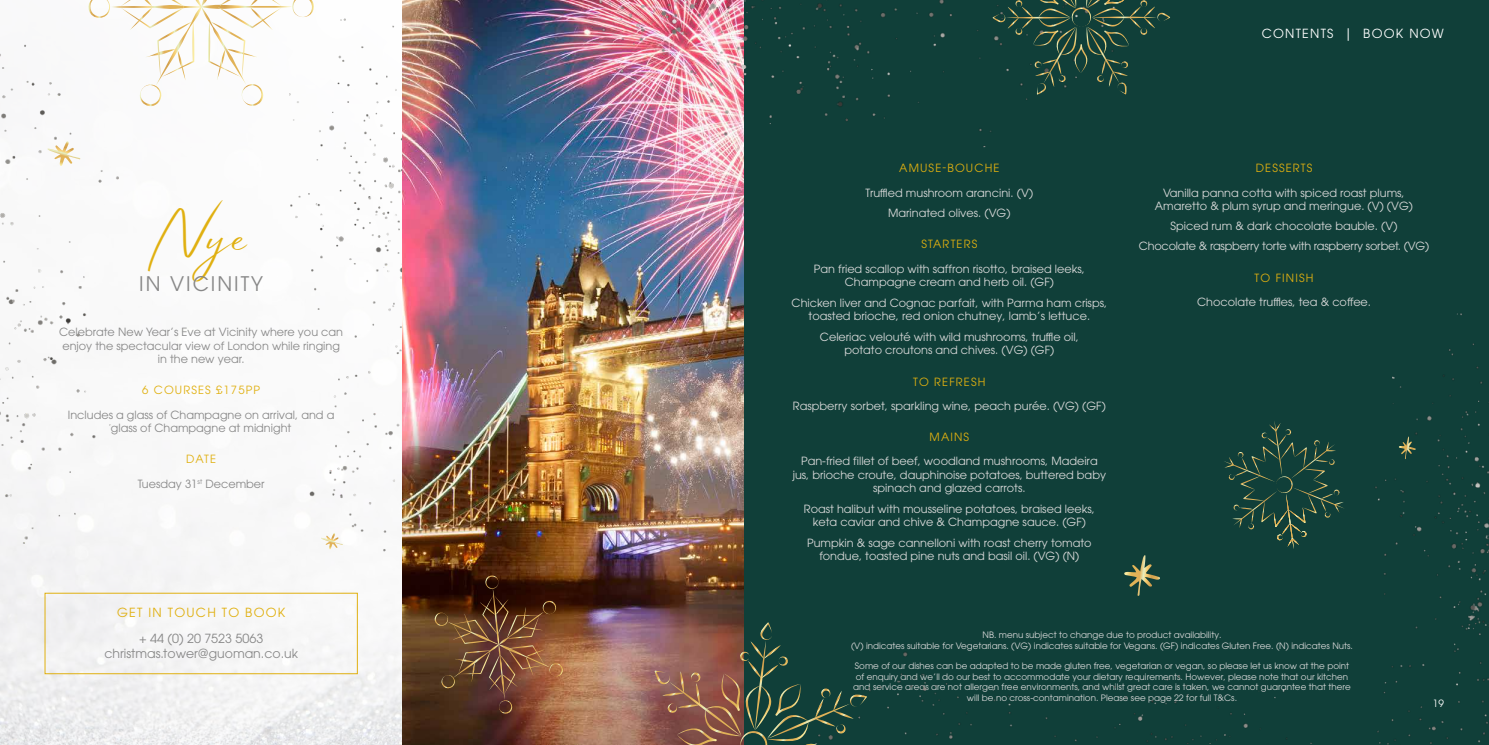
<style>
.page{position:relative;width:1489px;height:745px;background:#fff}
.page>*{position:absolute;margin:0;border:0;box-sizing:border-box;transform-origin:0 0}
.t1{font:35px "Parlare";color:#e0b010}
.t2{font:20px "ITC Avant Garde Pro";letter-spacing:.1em;color:#878787}
.t3{font:12.5px/15px "ITC Avant Garde Pro";color:#878787;text-align:center}
.t4{font:12.5px "ITC Avant Garde Pro";letter-spacing:.1em;color:#e0b010}
.t5{font:12.5px "ITC Avant Garde Pro";letter-spacing:.1em;color:#fff}
.t6{font:11.25px/13.5px "ITC Avant Garde Pro";color:#dadada;text-align:center}
.t7{font:11.25px/13.5px "ITC Avant Garde Pro";color:#878787;text-align:center}
.t8{font:11.25px/20.6px "ITC Avant Garde Pro";letter-spacing:-.02em;color:#dadada;text-align:center}
.t9{font:11.25px "ITC Avant Garde Pro";letter-spacing:.1em;color:#e0b010}
.t10{font:10px "ITC Avant Garde Pro";color:#fff}
.t11{font:8.75px/10.5px "ITC Avant Garde Pro";color:#dadada;text-align:center}
.s1{color:#e0b010}
</style>
<div class="page">
<img style="left:0;top:176px;width:402px;height:568px">
<img style="left:289px;top:18px;width:113px;height:556px">
<img style="left:402px;top:0;width:342px;height:744px">
<div style="left:744px;top:0;width:744px;height:744px;background:#103f39"></div>
<svg style="left:88px;top:0;width:228px;height:113px"></svg>
<img style="left:0;top:17px;width:118px;height:544px">
<img style="left:868px;top:652px;width:419px;height:90px">
<img style="left:431px;top:574px;width:136px;height:142px">
<img style="left:593px;top:0;width:435px;height:162px">
<svg style="left:992px;top:0;width:178px;height:95px"></svg>
<svg style="left:1124px;top:555px;width:36px;height:40px"></svg>
<svg style="left:321px;top:532px;width:22px;height:17px"></svg>
<svg style="left:47px;top:141px;width:33px;height:25px"></svg>
<svg style="left:1224px;top:421px;width:102px;height:128px"></svg>
<svg style="left:654px;top:622px;width:213px;height:122px"></svg>
<img style="left:1326px;top:313px;width:162px;height:431px">
<h1 class="t1" style="left:155px;top:217px;width:96px">Nye</h1>
<h2 class="t2" style="left:139px;top:271px;width:125px">IN VICINITY</h2>
<p class="t7" style="left:59px;top:325px;width:285px">Celebrate New Year’s Eve at Vicinity where you can enjoy the spectacular view of London while ringing in the new year.</p>
<p class="t9" style="left:142px;top:383px;width:119px">6 COURSES £175PP</p>
<p class="t7" style="left:68px;top:407px;width:268px">Includes a glass of Champagne on arrival, and a glass of Champagne at midnight</p>
<p class="t7" style="left:138px;top:446px;width:128px;line-height:24.1px"><span class="s1">DATE<br></span>Tuesday 31<sup>st</sup> December</p>
<p class="t5" style="left:1261px;top:26px;width:184px">CONTENTS | BOOK NOW</p>
<p class="t9" style="left:899px;top:161px;width:102px">AMUSE-BOUCHE</p>
<p class="t6" style="left:865px;top:182px;width:169px;line-height:20.6px">Truffled mushroom arancini. (V)<br>Marinated olives. (VG)</p>
<p class="t9" style="left:921px;top:237px;width:57px">STARTERS</p>
<p class="t6" style="left:813px;top:261px;width:272px">Pan fried scallop with saffron risotto, braised leeks,<br>Champagne cream and herb oil. (GF)</p>
<p class="t6" style="left:791px;top:295px;width:317px">Chicken liver and Cognac parfait, with Parma ham crisps, toasted brioche, red onion chutney, lamb’s lettuce.</p>
<p class="t6" style="left:819px;top:329px;width:260px">Celeriac velouté with wild mushrooms, truffle oil, potato croutons and chives. (VG) (GF)</p>
<p class="t9" style="left:913px;top:374px;width:74px">TO REFRESH</p>
<p class="t6" style="left:792px;top:398px;width:314px">Raspberry sorbet, sparkling wine, peach purée. (VG) (GF)</p>
<p class="t9" style="left:929px;top:429px;width:41px">MAINS</p>
<p class="t6" style="left:792px;top:454px;width:315px">Pan-fried fillet of beef, woodland mushrooms, Madeira jus, brioche croute, dauphinoise potatoes, buttered baby spinach and glazed carrots.</p>
<p class="t6" style="left:803px;top:501px;width:292px">Roast halibut with mousseline potatoes, braised leeks, keta caviar and chive &amp; Champagne sauce. (GF)</p>
<p class="t6" style="left:807px;top:535px;width:286px">Pumpkin &amp; sage cannelloni with roast cherry tomato fondue, toasted pine nuts and basil oil. (VG) (N)</p>
<p class="t9" style="left:1255px;top:161px;width:58px">DESSERTS</p>
<p class="t6" style="left:1154px;top:185px;width:259px">Vanilla panna cotta with spiced roast plums,<br>Amaretto &amp; plum syrup and meringue. (V) (VG)</p>
<p class="t8" style="left:1138px;top:215px;width:292px">Spiced rum &amp; dark chocolate bauble. (V)<br>Chocolate &amp; raspberry torte with raspberry sorbet. (VG)</p>
<p class="t9" style="left:1254px;top:270px;width:60px">TO FINISH</p>
<p class="t6" style="left:1196px;top:294px;width:175px">Chocolate truffles, tea &amp; coffee.</p>
<p class="t4" style="left:117px;top:604px;width:170px">GET IN TOUCH TO BOOK</p>
<p class="t3" style="left:104px;top:630px;width:195px">+ 44 (0) 20 7523 5063 christmas.tower@guoman.co.uk</p>
<p class="t11" style="left:851px;top:629px;width:503px">NB. menu subject to change due to product availability.<br>(V) indicates suitable for Vegetarians. (VG) indicates suitable for Vegans. (GF) indicates Gluten Free. (N) indicates Nuts.</p>
<p class="t11" style="left:853px;top:660px;width:499px">Some of our dishes can be adapted to be made gluten free, vegetarian or vegan, so please let us know at the point of enquiry and we’ll do our best to accommodate your dietary requirements. However, please note that our kitchen and service areas are not allergen free environments, and whilst great care is taken, we cannot guarantee that there will be no cross-contamination. Please see page 22 for full T&amp;Cs.</p>
<p class="t10" style="left:1432px;top:696px;width:13px">19</p>
</div>
